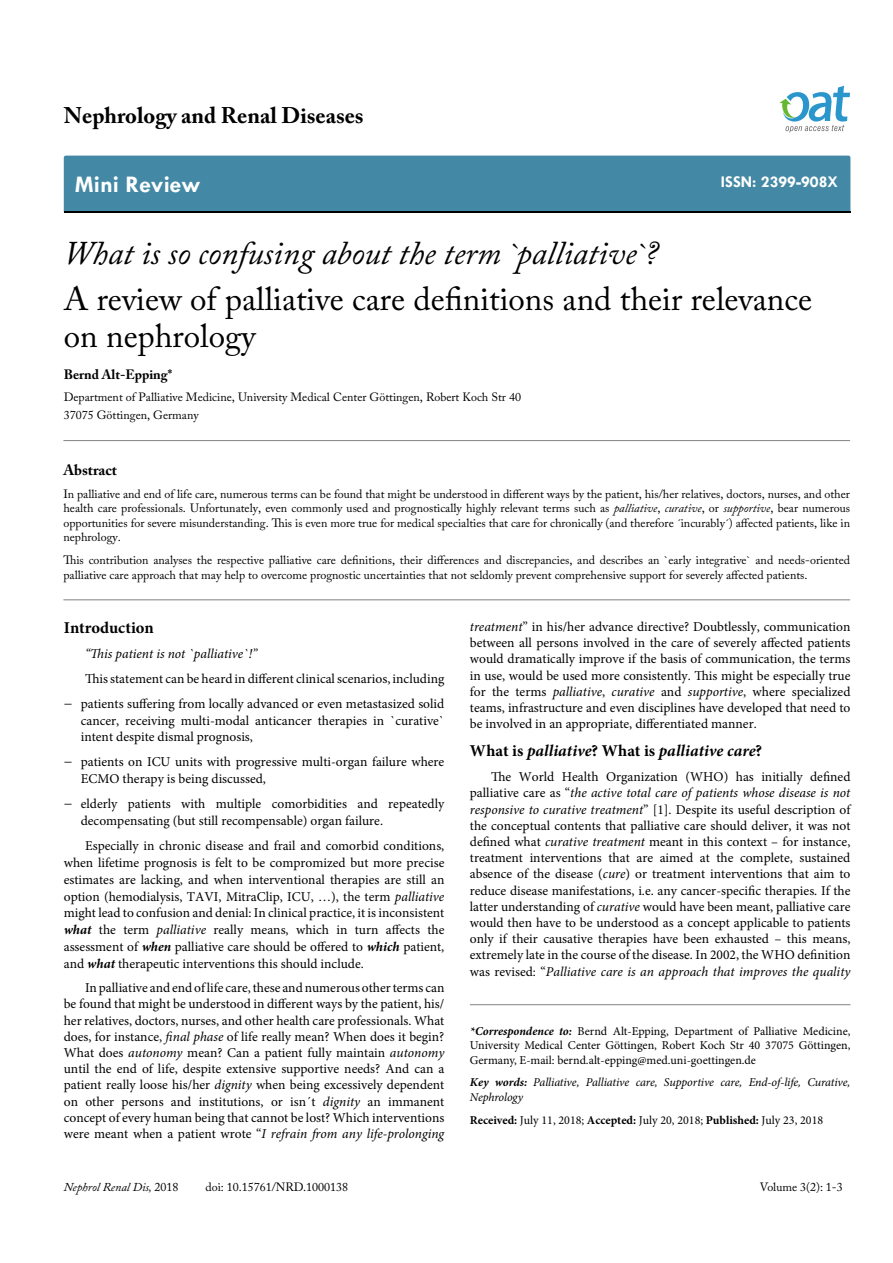
<style>
.page{position:relative;width:893px;height:1263px;background:#fff}
.page>*{position:absolute;margin:0;border:0;box-sizing:border-box;transform-origin:0 0}
.t1{font:33px/37.5px "Adobe Caslon Pro";color:#000}
.t2{font:italic 33px "Adobe Caslon Pro";color:#000}
.t3{font:700 24px "Tw Cen";color:#fff}
.t4{font:700 22.5px "Adobe Caslon Pro";color:#000}
.t5{font:italic 700 16.5px "Minion Pro";letter-spacing:.005em;color:#000}
.t6{font:700 16.5px "Tw Cen";color:#fff}
.t7{font:700 16.5px "Minion Pro";letter-spacing:-.005em;color:#000}
.t8{font:700 15px "Adobe Caslon Pro";color:#000}
.t9{font:13.5px/16.2px "Minion Pro";color:#000;text-align:justify}
.t10{font:italic 13.5px "Minion Pro";color:#000}
.t11{font:700 13.5px "Adobe Caslon Pro";color:#000}
.t12{font:12px/14.4px "Adobe Caslon Pro";color:#000}
.t13{font:12px/14.4px "Minion Pro";color:#000;text-align:justify}
.t14{font:italic 12px/14.4px "Minion Pro";letter-spacing:-.01em;color:#000}
.t15{font:italic 12px "Adobe Caslon Pro";color:#000}
.s1{font-style:italic}
.s2{font-size:15px}
.s3{font-weight:700;font-style:italic}
.s4{font-style:normal}
.s5{font-weight:700}
</style>
<div class="page">
<div style="left:64px;top:156px;width:786px;height:56px;background:#4389a5"></div>
<svg style="left:779px;top:86px;width:71px;height:47px"></svg>
<hr style="left:63px;top:440px;width:787px;height:1px;background:#808285">
<hr style="left:63px;top:600px;width:787px;height:1px;background:#808285">
<hr style="left:470px;top:1004px;width:380px;height:1px;background:#808285">
<h3 class="t4" style="left:64px;top:102px;width:301px">Nephrology and Renal Diseases</h3>
<h2 class="t3" style="left:75px;top:170px;width:127px">Mini Review</h2>
<p class="t6" style="left:721px;top:172px;width:119px">ISSN: 2399-908X</p>
<h1 class="t2" style="left:64px;top:233px;width:596px">What is so confusing about the term `palliative`?</h1>
<h1 class="t1" style="left:64px;top:279px;width:750px">A review of palliative care definitions and their relevance on nephrology</h1>
<p class="t11" style="left:64px;top:366px;width:110px">Bernd Alt-Epping*</p>
<p class="t12" style="left:64px;top:388px;width:459px;line-height:18px">Department of Palliative Medicine, University Medical Center Göttingen, Robert Koch Str 40<br>37075 Göttingen, Germany</p>
<p class="t8" style="left:63px;top:461px;width:55px">Abstract</p>
<p class="t12" style="left:63px;top:487px;width:788px;text-align:justify">In palliative and end of life care, numerous terms can be found that might be understood in different ways by the patient, his/her relatives, doctors, nurses, and other health care professionals. Unfortunately, even commonly used and prognostically highly relevant terms such as <span class="s1">palliative</span>, <span class="s1">curative</span>, or <span class="s1">supportive</span>, bear numerous opportunities for severe misunderstanding. This is even more true for medical specialties that care for chronically (and therefore ´incurably´) affected patients, like in nephrology.</p>
<p class="t12" style="left:63px;top:553px;width:788px">This contribution analyses the respective palliative care definitions, their differences and discrepancies, and describes an `early integrative` and needs-oriented palliative care approach that may help to overcome prognostic uncertainties that not seldomly prevent comprehensive support for severely affected patients.</p>
<p class="t7" style="left:64px;top:616px;width:91px">Introduction</p>
<p class="t10" style="left:85px;top:644px;width:174px">“This patient is not `palliative`!”</p>
<p class="t9" style="left:64px;top:666px;width:382px;line-height:25.2px;text-align:right">This statement can be heard in different clinical scenarios, including<br><span class="s2">−</span> patients suffering from locally advanced or even metastasized solid</p>
<p class="t9" style="left:81px;top:712px;width:365px;line-height:16.8px">cancer, receiving multi-modal anticancer therapies in `curative` intent despite dismal prognosis,</p>
<p class="t9" style="left:81px;top:754px;width:365px;line-height:16.8px;text-indent:-17px"><span class="s2">−</span> patients on ICU units with progressive multi-organ failure where<br>ECMO therapy is being discussed,</p>
<p class="t9" style="left:81px;top:796px;width:365px;line-height:16.8px;text-indent:-17px"><span class="s2">−</span> elderly patients with multiple comorbidities and repeatedly decompensating (but still recompensable) organ failure.</p>
<p class="t9" style="left:64px;top:838px;width:382px;line-height:16.8px;text-indent:21px">Especially in chronic disease and frail and comorbid conditions, when lifetime prognosis is felt to be compromized but more precise estimates are lacking, and when interventional therapies are still an option (hemodialysis, TAVI, MitraClip, ICU, …), the term <span class="s1">palliative </span>might lead to confusion and denial: In clinical practice, it is inconsistent <span class="s3">what</span> the term <span class="s1">palliative</span> really means, which in turn affects the assessment of <span class="s3">when</span> palliative care should be offered to <span class="s3">which</span> patient, and <span class="s3">what</span> therapeutic interventions this should include.</p>
<p class="t9" style="left:64px;top:980px;width:382px;text-indent:21px">In palliative and end of life care, these and numerous other terms can be found that might be understood in different ways by the patient, his/ her relatives, doctors, nurses, and other health care professionals. What does, for instance, <span class="s1">final phase</span> of life really mean? When does it begin?<br>What does <span class="s1">autonomy</span> mean? Can a patient fully maintain <span class="s1">autonomy </span>until the end of life, despite extensive supportive needs? And can a patient really loose his/her <span class="s1">dignity</span> when being excessively dependent on other persons and institutions, or isn´t <span class="s1">dignity</span> an immanent concept of every human being that cannot be lost? Which interventions were meant when a patient wrote “<span class="s1">I refrain from any life-prolonging</span></p>
<p class="t9" style="left:470px;top:619px;width:382px"><span class="s1">treatment</span>” in his/her advance directive? Doubtlessly, communication between all persons involved in the care of severely affected patients would dramatically improve if the basis of communication, the terms in use, would be used more consistently. This might be especially true for the terms <span class="s1">palliative</span>, <span class="s1">curative</span> and <span class="s1">supportive</span>, where specialized teams, infrastructure and even disciplines have developed that need to be involved in an appropriate, differentiated manner.</p>
<p class="t5" style="left:470px;top:739px;width:294px"><span class="s4">What is</span> palliative<span class="s4">? What is</span> palliative care<span class="s4">?</span></p>
<p class="t9" style="left:470px;top:769px;width:382px;text-indent:21px">The World Health Organization (WHO) has initially defined palliative care as “<span class="s1">the active total care of patients whose disease is not responsive to curative treatment</span>” [1]. Despite its useful description of the conceptual contents that palliative care should deliver, it was not defined what <span class="s1">curative treatment</span> meant in this context – for instance, treatment interventions that are aimed at the complete, sustained absence of the disease (<span class="s1">cure</span>) or treatment interventions that aim to reduce disease manifestations, i.e. any cancer-specific therapies. If the latter understanding of <span class="s1">curative</span> would have been meant, palliative care would then have to be understood as a concept applicable to patients only if their causative therapies have been exhausted – this means, extremely late in the course of the disease. In 2002, the WHO definition was revised: “<span class="s1">Palliative care is an approach that improves the quality</span></p>
<p class="t13" style="left:470px;top:1024px;width:382px"><span class="s3">*Correspondence to:</span> Bernd Alt-Epping, Department of Palliative Medicine, University Medical Center Göttingen, Robert Koch Str 40 37075 Göttingen, Germany, E-mail: bernd.alt-epping@med.uni-goettingen.de</p>
<p class="t14" style="left:470px;top:1075px;width:382px"><span class="s5">Key words:</span> Palliative, Palliative care, Supportive care, End-of-life, Curative,<br>Nephrology</p>
<p class="t13" style="left:470px;top:1113px;width:355px"><span class="s5">Received:</span> July 11, 2018; <span class="s5">Accepted:</span> July 20, 2018; <span class="s5">Published:</span> July 23, 2018</p>
<p class="t15" style="left:64px;top:1180px;width:116px">Nephrol Renal Dis, <span class="s4">2018</span></p>
<p class="t12" style="left:206px;top:1180px;width:144px">doi: 10.15761/NRD.1000138</p>
<p class="t12" style="left:760px;top:1180px;width:84px">Volume 3(2): 1-3</p>
</div>
